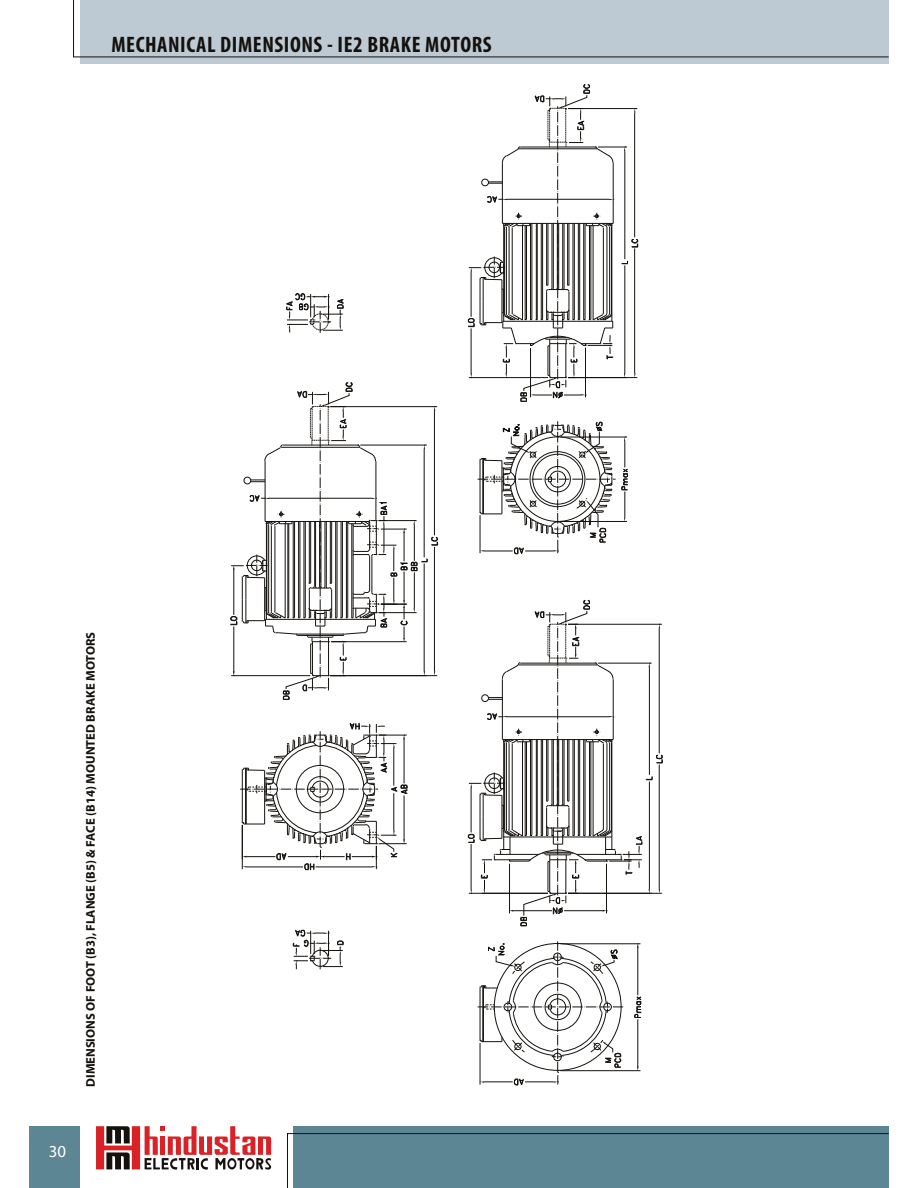
<style>
.page{position:relative;width:918px;height:1188px;background:#fff}
.page>*{position:absolute;margin:0;border:0;box-sizing:border-box;transform-origin:0 0}
.t1{font:700 condensed 22.5px "Myriad";letter-spacing:.025em;color:#15110d}
.t2{font:16.8px "Myriad";color:#fff}
.t3{font:700 12.6px "Myriad";color:#15110d}
</style>
<div class="page">
<div style="left:80px;top:0;width:809px;height:63px;background:#bdcad3"></div>
<svg style="left:73px;top:0;width:816px;height:58px"></svg>
<svg style="left:293px;top:929px;width:51px;height:40px"></svg>
<svg style="left:286px;top:293px;width:58px;height:40px"></svg>
<svg style="left:240px;top:723px;width:168px;height:147px"></svg>
<hr style="left:638px;top:948px;width:1px;height:47px;background:#15120e">
<hr style="left:638px;top:1019px;width:1px;height:47px;background:#15120e">
<hr style="left:560px;top:944px;width:80px;height:1px;background:#15120e">
<hr style="left:560px;top:1070px;width:80px;height:1px;background:#15120e">
<svg style="left:634px;top:996px;width:8px;height:22px"></svg>
<svg style="left:478px;top:941px;width:145px;height:145px"></svg>
<svg style="left:230px;top:382px;width:208px;height:318px"></svg>
<svg style="left:478px;top:421px;width:150px;height:133px"></svg>
<div style="left:244px;top:477px;width:7px;height:7px;border:1px solid #15120e;border-radius:50%"></div>
<svg style="left:468px;top:599px;width:195px;height:328px"></svg>
<div style="left:481px;top:695px;width:8px;height:7px;border:1px solid #15120e;border-radius:50%"></div>
<svg style="left:468px;top:84px;width:171px;height:318px"></svg>
<div style="left:481px;top:179px;width:8px;height:7px;border:1px solid #15120e;border-radius:50%"></div>
<div style="left:293px;top:1127px;width:596px;height:61px;background:#5d8695"></div>
<div style="left:29px;top:1127px;width:51px;height:61px;background:#5d8695"></div>
<svg style="left:96px;top:1126px;width:175px;height:44px"></svg>
<svg style="left:287px;top:1133px;width:602px;height:55px"></svg>
<h1 class="t1" style="left:111px;top:36px;width:382px">MECHANICAL DIMENSIONS - IE2 BRAKE MOTORS</h1>
<p class="t3" style="left:86px;top:1087px;width:457px;rotate:-90deg">DIMENSIONS OF FOOT (B3), FLANGE (B5) &amp; FACE (B14) MOUNTED BRAKE MOTORS</p>
<h2 class="t2" style="left:49px;top:1145px;width:19px">30</h2>
</div>
